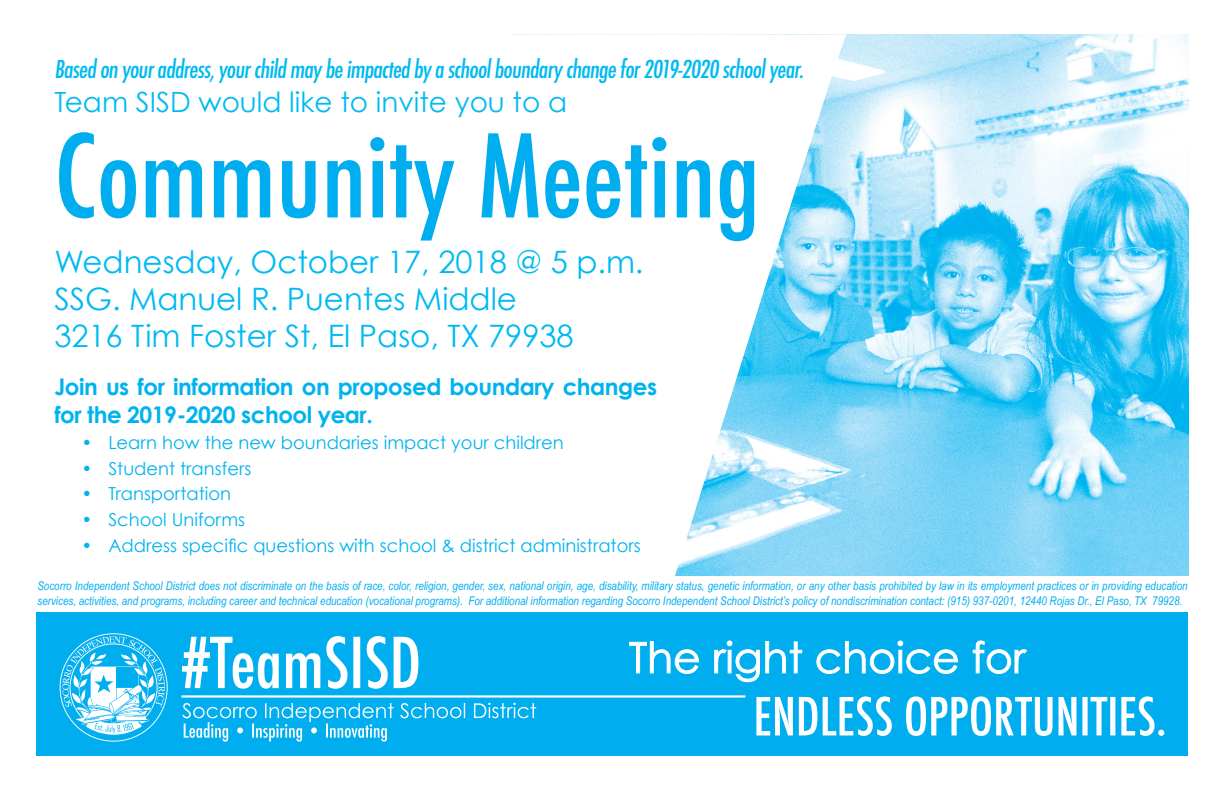
<style>
.page{position:relative;width:1224px;height:792px;background:#fff}
.page>*{position:absolute;margin:0;border:0;box-sizing:border-box;transform-origin:0 0}
.t1{font:500 condensed 111.6px "Futura";color:#00aeef}
.t2{font:30.8px "Century Gothic";color:#00baf1}
.t3{font:27.8px "Century Gothic";color:#00baf1}
.t4{font:500 condensed 24px "Futura";color:#00baf1}
.t5{font:700 23px/27.4px "Century Gothic";letter-spacing:-.02em;color:#00b3ef}
.t6{font:18px "Century Gothic";color:#00b3ef}
.t7{font:italic 12px/14.4px "Arial Narrow";color:#00aeef}
</style>
<div class="page">
<div style="left:36px;top:612px;width:1152px;height:144px;background:#00aeef"></div>
<svg style="left:629px;top:641px;width:398px;height:41px"></svg>
<svg style="left:756px;top:696px;width:408px;height:40px"></svg>
<svg style="left:182px;top:636px;width:236px;height:53px"></svg>
<hr style="left:181px;top:695px;width:564px;height:3px;background:#fff">
<svg style="left:182px;top:703px;width:354px;height:39px"></svg>
<svg style="left:60px;top:633px;width:108px;height:109px"></svg>
<img style="left:847px;top:35px;width:341px;height:541px">
<svg style="left:675px;top:35px;width:172px;height:541px"></svg>
<p class="t4" style="left:54px;top:54px;width:755px">Based on youraddress,yourchild maybeimpacted bya schoolboundarychangefor2019-2020 schoolyear.</p>
<p class="t3" style="left:54px;top:85px;width:514px">Team SISD would like to invite you to a</p>
<p class="t1" style="left:54px;top:105px;width:707px">Community Meeting</p>
<p class="t2" style="left:54px;top:243px;width:591px">Wednesday, October 17, 2018 @ 5 p.m.</p>
<p class="t2" style="left:54px;top:280px;width:464px">SSG. Manuel R. Puentes Middle</p>
<p class="t2" style="left:54px;top:317px;width:521px">3216 Tim Foster St, El Paso, TX 79938</p>
<p class="t5" style="left:54px;top:373px;width:604px">Join us for information on proposed boundary changes for the 2019-2020 school year.</p>
<p class="t6" style="left:81px;top:431px;width:484px">• Learn how the new boundaries impact your children</p>
<p class="t6" style="left:81px;top:457px;width:172px">• Student transfers</p>
<p class="t6" style="left:81px;top:483px;width:151px">• Transportation</p>
<p class="t6" style="left:81px;top:509px;width:165px">• School Uniforms</p>
<p class="t6" style="left:81px;top:535px;width:561px">• Address specific questions with school &amp; district administrators</p>
<p class="t7" style="left:37px;top:579px;width:1152px">Socorro Independent School District does not discriminate on the basis of race, color, religion, gender, sex, national origin, age, disability, military status, genetic information, or any other basis prohibited by law in its employment practices or in providing education services, activities, and programs, including career and technical education (vocational programs). For additional information regarding Socorro Independent School District’s policy of nondiscrimination contact: (915) 937-0201, 12440 Rojas Dr., El Paso, TX 79928.</p>
</div>
